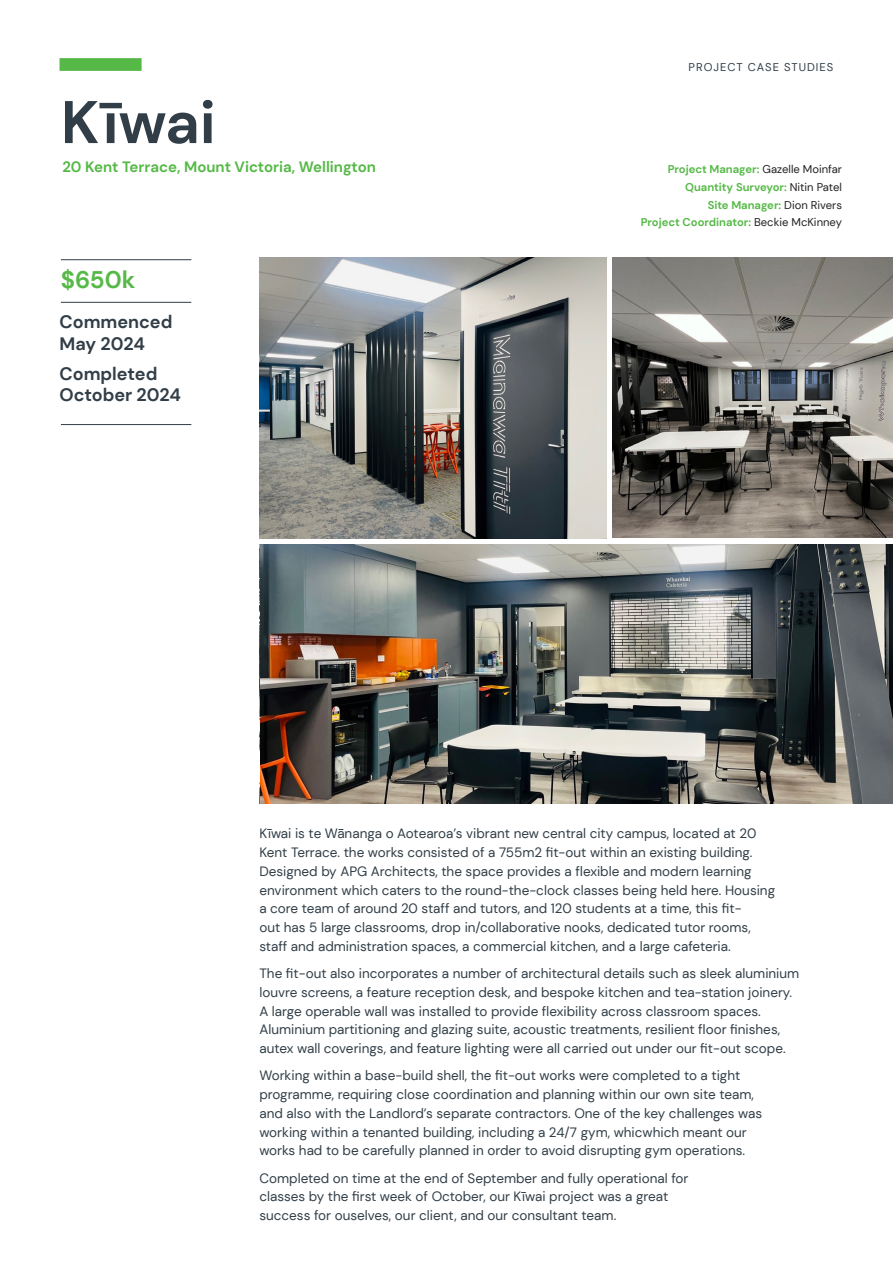
<style>
.page{position:relative;width:893px;height:1263px;background:#fff}
.page>*{position:absolute;margin:0;border:0;box-sizing:border-box;transform-origin:0 0}
.Headings_-_Tender{font:700 60px "DM Sans";color:#313e47}
.t1{font:700 24px "DM Sans";color:#56b947}
.t2{font:700 18px/21.6px "DM Sans";color:#313e47}
.t3{font:700 15px "DM Sans";color:#56b947}
.Body_-_Tender{font:13.5px/18.8px "DM Sans";color:#313e47}
.t4{font:700 11.25px "DM Sans";color:#56b947}
.t5{font:11.25px "DM Sans";letter-spacing:.09em;color:#313e47}
.s1{font-weight:400;color:#231f20}
</style>
<div class="page">
<div style="left:60px;top:58px;width:82px;height:13px;background:#56b947"></div>
<hr style="left:61px;top:302px;width:130px;height:1px;background:#313e47">
<hr style="left:61px;top:259px;width:130px;height:1px;background:#313e47">
<hr style="left:61px;top:424px;width:130px;height:1px;background:#313e47">
<img style="left:260px;top:544px;width:633px;height:259px">
<img style="left:259px;top:258px;width:348px;height:280px">
<img style="left:612px;top:258px;width:281px;height:280px">
<p class="Headings_-_Tender" style="left:61px;top:85px;width:156px">Kīwai</p>
<p class="t5" style="left:689px;top:60px;width:146px">PROJECT CASE STUDIES</p>
<p class="t3" style="left:62px;top:157px;width:315px">20 Kent Terrace, Mount Victoria, Wellington</p>
<p class="t4" style="left:668px;top:162px;width:176px">Project Manager: <span class="s1">Gazelle Moinfar</span></p>
<p class="t4" style="left:685px;top:180px;width:158px">Quantity Surveyor: <span class="s1">Nitin Patel</span></p>
<p class="t4" style="left:708px;top:198px;width:136px">Site Manager: <span class="s1">Dion Rivers</span></p>
<p class="t4" style="left:641px;top:215px;width:203px">Project Coordinator: <span class="s1">Beckie McKinney</span></p>
<p class="t1" style="left:61px;top:265px;width:76px">$650k</p>
<p class="t2" style="left:60px;top:311px;width:114px">Commenced<br>May 2024</p>
<p class="t2" style="left:60px;top:363px;width:123px">Completed<br>October 2024</p>
<p class="Body_-_Tender" style="left:259px;top:824px;width:517px">Kīwai is te Wānanga o Aotearoa’s vibrant new central city campus, located at 20<br>Kent Terrace. the works consisted of a 755m2 fit-out within an existing building.<br>Designed by APG Architects, the space provides a flexible and modern learning environment which caters to the round-the-clock classes being held here. Housing a core team of around 20 staff and tutors, and 120 students at a time, this fit-<br>out has 5 large classrooms, drop in/collaborative nooks, dedicated tutor rooms, staff and administration spaces, a commercial kitchen, and a large cafeteria.</p>
<p class="Body_-_Tender" style="left:259px;top:964px;width:541px">The fit-out also incorporates a number of architectural details such as sleek aluminium louvre screens, a feature reception desk, and bespoke kitchen and tea-station joinery.<br>A large operable wall was installed to provide flexibility across classroom spaces.<br>Aluminium partitioning and glazing suite, acoustic treatments, resilient floor finishes, autex wall coverings, and feature lighting were all carried out under our fit-out scope.</p>
<p class="Body_-_Tender" style="left:259px;top:1066px;width:504px">Working within a base-build shell, the fit-out works were completed to a tight programme, requiring close coordination and planning within our own site team, and also with the Landlord’s separate contractors. One of the key challenges was working within a tenanted building, including a 24/7 gym, whicwhich meant our works had to be carefully planned in order to avoid disrupting gym operations.</p>
<p class="Body_-_Tender" style="left:259px;top:1168px;width:431px">Completed on time at the end of September and fully operational for classes by the first week of October, our Kīwai project was a great success for ouselves, our client, and our consultant team.</p>
</div>
